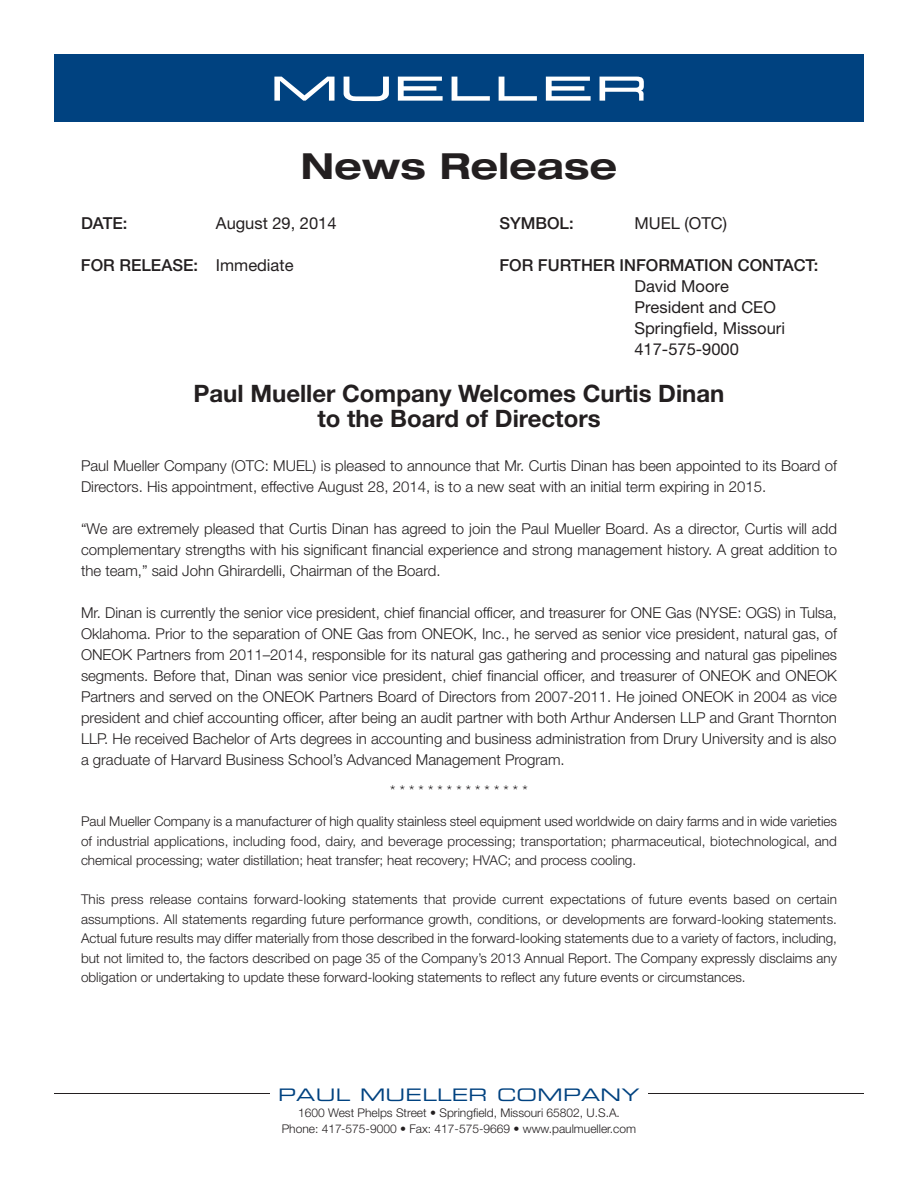
<style>
.page{position:relative;width:918px;height:1188px;background:#fff}
.page>*{position:absolute;margin:0;border:0;box-sizing:border-box;transform-origin:0 0}
.t1{font:700 expanded 36px "Helvetica Neue";letter-spacing:.01em;color:#231f20}
.t2{font:700 24px/25.5px "Helvetica Neue";color:#231f20;text-align:center}
.t3{font:17.25px "Eurostile Extended Two";letter-spacing:.015em;color:#004280;scale:1.1 1}
.t4{font:16.5px/21px "Helvetica Neue";color:#231f20}
.t5{font:500 16.5px "Helvetica Neue";color:#231f20}
.t6{font:300 15px/21px "Helvetica Neue";color:#231f20;text-align:justify}
.t7{font:300 13.5px/19.5px "Helvetica Neue";color:#231f20;text-align:justify}
.t8{font:300 12px/15.8px "Helvetica Neue";color:#231f20;text-align:center}
.s1{font-weight:400}
</style>
<div class="page">
<div style="left:54px;top:54px;width:810px;height:68px;background:#004280"></div>
<svg style="left:344px;top:77px;width:45px;height:24px"></svg>
<svg style="left:546px;top:77px;width:45px;height:24px"></svg>
<svg style="left:398px;top:77px;width:45px;height:24px"></svg>
<svg style="left:600px;top:77px;width:44px;height:24px"></svg>
<svg style="left:452px;top:77px;width:38px;height:24px"></svg>
<svg style="left:499px;top:77px;width:38px;height:24px"></svg>
<svg style="left:274px;top:77px;width:61px;height:24px"></svg>
<hr style="left:54px;top:1093px;width:216px;height:1px;background:#231f20">
<hr style="left:648px;top:1093px;width:216px;height:1px;background:#231f20">
<h1 class="t1" style="left:301px;top:153px;width:318px">News Release</h1>
<p class="t5" style="left:81px;top:217px;width:48px">DATE:</p>
<p class="t4" style="left:216px;top:214px;width:122px">August 29, 2014</p>
<p class="t5" style="left:499px;top:217px;width:76px">SYMBOL:</p>
<p class="t4" style="left:634px;top:214px;width:94px">MUEL (OTC)</p>
<p class="t5" style="left:81px;top:259px;width:214px">FOR RELEASE: <span class="s1">Immediate</span></p>
<p class="t5" style="left:499px;top:259px;width:320px">FOR FURTHER INFORMATION CONTACT:</p>
<p class="t4" style="left:634px;top:277px;width:152px">David Moore<br>President and CEO<br>Springfield, Missouri<br>417-575-9000</p>
<h2 class="t2" style="left:194px;top:383px;width:532px">Paul Mueller Company Welcomes Curtis Dinan to the Board of Directors</h2>
<p class="t6" style="left:81px;top:457px;width:757px">Paul Mueller Company (OTC: MUEL) is pleased to announce that Mr. Curtis Dinan has been appointed to its Board of<br>Directors. His appointment, effective August 28, 2014, is to a new seat with an initial term expiring in 2015.</p>
<p class="t6" style="left:81px;top:520px;width:758px">“We are extremely pleased that Curtis Dinan has agreed to join the Paul Mueller Board. As a director, Curtis will add complementary strengths with his significant financial experience and strong management history. A great addition to the team,” said John Ghirardelli, Chairman of the Board.</p>
<p class="t6" style="left:81px;top:604px;width:758px">Mr. Dinan is currently the senior vice president, chief financial officer, and treasurer for ONE Gas (NYSE: OGS) in Tulsa, Oklahoma. Prior to the separation of ONE Gas from ONEOK, Inc., he served as senior vice president, natural gas, of ONEOK Partners from 2011–2014, responsible for its natural gas gathering and processing and natural gas pipelines segments. Before that, Dinan was senior vice president, chief financial officer, and treasurer of ONEOK and ONEOK Partners and served on the ONEOK Partners Board of Directors from 2007-2011. He joined ONEOK in 2004 as vice president and chief accounting officer, after being an audit partner with both Arthur Andersen LLP and Grant Thornton LLP. He received Bachelor of Arts degrees in accounting and business administration from Drury University and is also a graduate of Harvard Business School’s Advanced Management Program.</p>
<p class="t6" style="left:390px;top:782px;width:139px">* * * * * * * * * * * * * * *</p>
<p class="t7" style="left:81px;top:813px;width:758px">Paul Mueller Company is a manufacturer of high quality stainless steel equipment used worldwide on dairy farms and in wide varieties of industrial applications, including food, dairy, and beverage processing; transportation; pharmaceutical, biotechnological, and chemical processing; water distillation; heat transfer; heat recovery; HVAC; and process cooling.</p>
<p class="t7" style="left:81px;top:891px;width:758px">This press release contains forward-looking statements that provide current expectations of future events based on certain assumptions. All statements regarding future performance growth, conditions, or developments are forward-looking statements.<br>Actual future results may differ materially from those described in the forward-looking statements due to a variety of factors, including, but not limited to, the factors described on page 35 of the Company’s 2013 Annual Report. The Company expressly disclaims any obligation or undertaking to update these forward-looking statements to reflect any future events or circumstances.</p>
<p class="t3" style="left:278px;top:1088px;width:330px">PAUL MUELLER COMPANY</p>
<p class="t8" style="left:282px;top:1106px;width:356px">1600 West Phelps Street • Springfield, Missouri 65802, U.S.A.<br>Phone: 417-575-9000 • Fax: 417-575-9669 • www.paulmueller.com</p>
</div>
